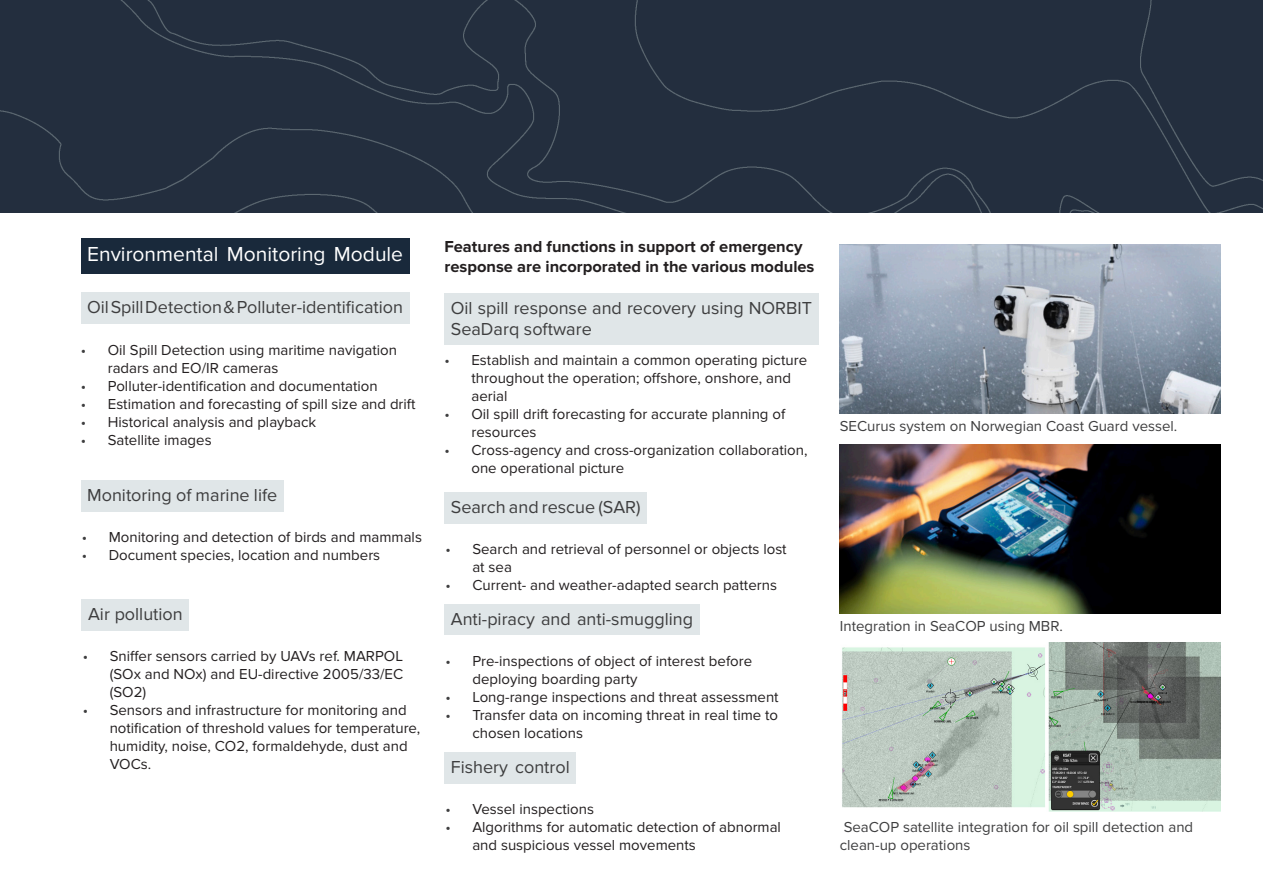
<style>
.page{position:relative;width:1263px;height:893px;background:#fff}
.page>*{position:absolute;margin:0;border:0;box-sizing:border-box;transform-origin:0 0}
.subtitle3{font:21px "Proxima Nova";color:#fff}
.subtitle3-2{font:18px/21.6px "Proxima Nova";color:#3e3e3f}
.subtitle3-3{font:700 16.5px/19.8px "Proxima Nova";color:#231f20}
.t1{font:15px/18px "Proxima Nova";color:#231f20}
.subtitle3-4{font:15px/18px "Proxima Nova";color:#3e3e3f}
.s1{color:#3e3e3f}
</style>
<div class="page">
<div style="left:0;top:0;width:1263px;height:213px;background:#232e3e"></div>
<div style="left:81px;top:238px;width:328px;height:36px;background:#19293b"></div>
<div style="left:81px;top:292px;width:328px;height:32px;background:#e0e6e8"></div>
<div style="left:444px;top:293px;width:374px;height:51px;background:#e0e6e8"></div>
<div style="left:81px;top:480px;width:203px;height:32px;background:#e0e6e8"></div>
<div style="left:82px;top:600px;width:107px;height:31px;background:#e0e6e8"></div>
<div style="left:444px;top:492px;width:203px;height:32px;background:#e0e6e8"></div>
<div style="left:444px;top:604px;width:255px;height:31px;background:#e0e6e8"></div>
<div style="left:444px;top:752px;width:132px;height:31px;background:#e0e6e8"></div>
<img style="left:840px;top:244px;width:380px;height:169px">
<img style="left:840px;top:444px;width:380px;height:169px">
<img style="left:842px;top:643px;width:378px;height:169px">
<p class="subtitle3" style="left:87px;top:242px;width:317px">Environmental Monitoring Module</p>
<p class="subtitle3-3" style="left:444px;top:237px;width:372px">Features and functions in support of emergency response are incorporated in the various modules</p>
<p class="subtitle3-2" style="left:87px;top:296px;width:317px">Oil Spill Detection &amp; Polluter-identification</p>
<p class="t1" style="left:108px;top:341px;width:291px;text-indent:-27px"><span class="s1">•</span> Oil Spill Detection using maritime navigation radars and EO/IR cameras</p>
<p class="t1" style="left:81px;top:377px;width:298px"><span class="s1">•</span> Polluter-identification and documentation</p>
<p class="t1" style="left:81px;top:395px;width:336px"><span class="s1">•</span> Estimation and forecasting of spill size and drift</p>
<p class="t1" style="left:81px;top:413px;width:237px"><span class="s1">•</span> Historical analysis and playback</p>
<p class="t1" style="left:81px;top:431px;width:132px"><span class="s1">•</span> Satellite images</p>
<p class="subtitle3-2" style="left:451px;top:297px;width:363px">Oil spill response and recovery using NORBIT<br>SeaDarq software</p>
<p class="t1" style="left:471px;top:351px;width:337px;text-indent:-27px"><span class="s1">•</span> Establish and maintain a common operating picture throughout the operation; offshore, onshore, and aerial</p>
<p class="t1" style="left:471px;top:405px;width:315px;text-indent:-27px"><span class="s1">•</span> Oil spill drift forecasting for accurate planning of resources</p>
<p class="t1" style="left:471px;top:441px;width:338px;text-indent:-27px"><span class="s1">•</span> Cross-agency and cross-organization collaboration, one operational picture</p>
<p class="subtitle3-2" style="left:87px;top:485px;width:192px">Monitoring of marine life</p>
<p class="t1" style="left:82px;top:528px;width:342px"><span class="s1">•</span> Monitoring and detection of birds and mammals</p>
<p class="t1" style="left:82px;top:546px;width:300px"><span class="s1">•</span> Document species, location and numbers</p>
<p class="subtitle3-2" style="left:88px;top:604px;width:96px">Air pollution</p>
<p class="t1" style="left:110px;top:647px;width:295px;text-align:justify;text-indent:-27px"><span class="s1">•</span> Sniffer sensors carried by UAVs ref. MARPOL (SOx and NOx) and EU-directive 2005/33/EC (SO2)</p>
<p class="t1" style="left:110px;top:701px;width:312px;text-indent:-27px"><span class="s1">•</span> Sensors and infrastructure for monitoring and notification of threshold values for temperature, humidity, noise, CO2, formaldehyde, dust and VOCs.</p>
<p class="subtitle3-2" style="left:451px;top:496px;width:191px">Search and rescue (SAR)</p>
<p class="t1" style="left:472px;top:540px;width:316px;text-indent:-27px"><span class="s1">•</span> Search and retrieval of personnel or objects lost at sea</p>
<p class="t1" style="left:445px;top:576px;width:333px"><span class="s1">•</span> Current- and weather-adapted search patterns</p>
<p class="subtitle3-2" style="left:451px;top:608px;width:244px">Anti-piracy and anti-smuggling</p>
<p class="t1" style="left:472px;top:652px;width:281px;text-indent:-27px"><span class="s1">•</span> Pre-inspections of object of interest before deploying boarding party</p>
<p class="t1" style="left:445px;top:688px;width:335px"><span class="s1">•</span> Long-range inspections and threat assessment</p>
<p class="t1" style="left:472px;top:706px;width:307px;text-indent:-27px"><span class="s1">•</span> Transfer data on incoming threat in real time to chosen locations</p>
<p class="subtitle3-2" style="left:451px;top:756px;width:120px">Fishery control</p>
<p class="t1" style="left:445px;top:800px;width:150px"><span class="s1">•</span> Vessel inspections</p>
<p class="t1" style="left:472px;top:818px;width:310px;text-indent:-27px"><span class="s1">•</span> Algorithms for automatic detection of abnormal and suspicious vessel movements</p>
<p class="subtitle3-4" style="left:840px;top:417px;width:339px">SECurus system on Norwegian Coast Guard vessel.</p>
<p class="subtitle3-4" style="left:840px;top:617px;width:225px">Integration in SeaCOP using MBR.</p>
<p class="subtitle3-4" style="left:840px;top:818px;width:355px">SeaCOP satellite integration for oil spill detection and clean-up operations</p>
</div>
